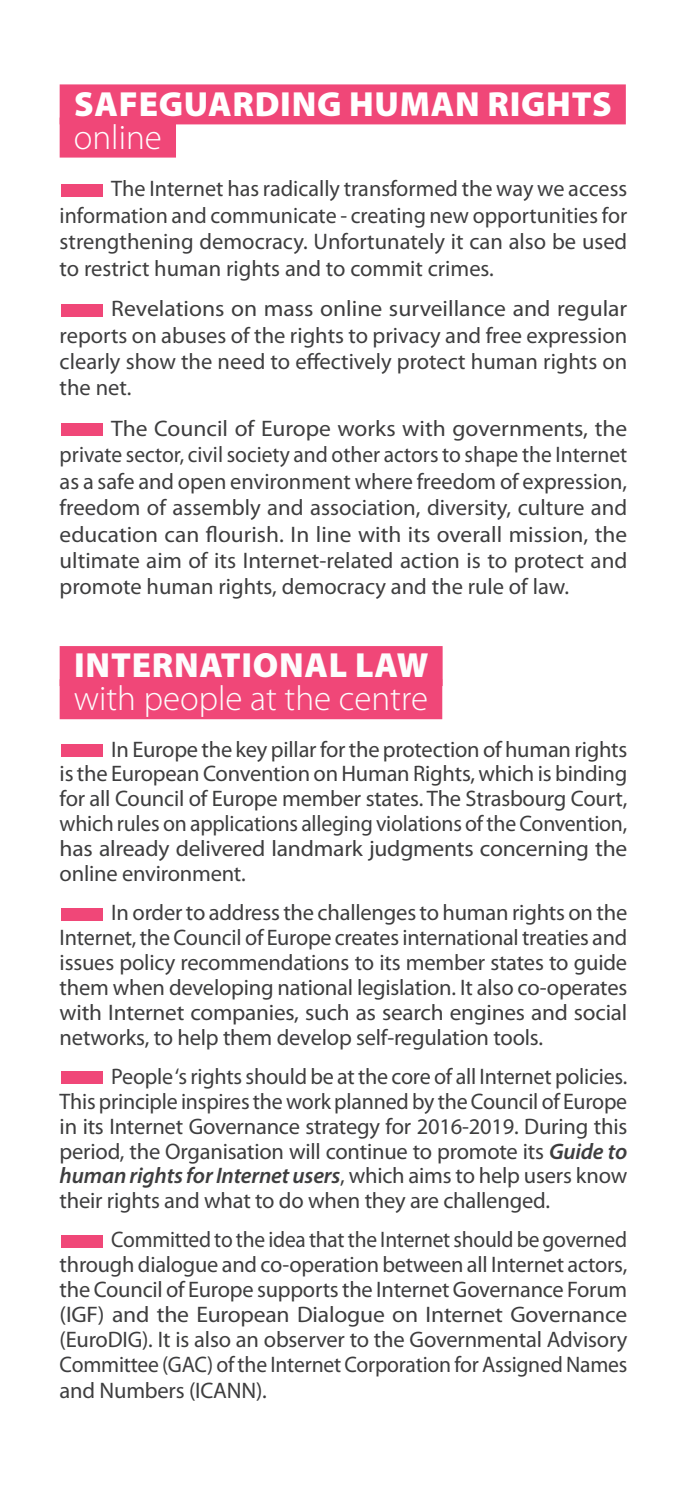
<style>
.page{position:relative;width:687px;height:1487px;background:#fff}
.page>*{position:absolute;margin:0;border:0;box-sizing:border-box;transform-origin:0 0}
.t1{font:900 35px "Myriad Pro";letter-spacing:.02em;color:#fff}
.t2{font:300 35px "Myriad Pro";color:#fdfdfd}
.t3{font:900 35px "Myriad Pro";letter-spacing:.02em;color:#fdfdfd}
.t4{font:300 35px "Myriad Pro";color:#fff}
.t5{font:22.5px/25px "Myriad Pro";letter-spacing:-.01em;color:#3e3e3f;text-align:justify}
.t6{font:22.5px/26.5px "Myriad Pro";letter-spacing:-.01em;color:#3e3e3f;text-align:justify;scale:1.04 1}
.t7{font:22.5px/25px "Myriad Pro";letter-spacing:-.01em;color:#3e3e3f;text-align:justify;scale:.95 1}
.t8{font:22.5px/26.5px "Myriad Pro";letter-spacing:-.01em;color:#3e3e3f;text-align:justify;scale:1.05 1}
.s1{color:#f04778}
.s2{font-weight:600;font-style:italic}
</style>
<div class="page">
<div style="left:60px;top:84px;width:565px;height:40px;background:#f04778"></div>
<div style="left:60px;top:118px;width:116px;height:40px;background:#f04778"></div>
<div style="left:60px;top:646px;width:382px;height:40px;background:#f04778"></div>
<div style="left:60px;top:679px;width:382px;height:40px;background:#f04778"></div>
<h1 class="t1" style="left:74px;top:80px;width:538px">SAFEGUARDING HUMAN RIGHTS</h1>
<h1 class="t4" style="left:74px;top:116px;width:89px">online</h1>
<p class="t5" style="left:60px;top:175px;width:568px;line-height:26.5px"><span class="s1">■</span>The Internet has radically transformed the way we access information and communicate - creating new opportunities for strengthening democracy. Unfortunately it can also be used to restrict human rights and to commit crimes.</p>
<p class="t8" style="left:60px;top:295px;width:541px"><span class="s1">■</span>Revelations on mass online surveillance and regular reports on abuses of the rights to privacy and free expression clearly show the need to effectively protect human rights on the net.</p>
<p class="t6" style="left:60px;top:415px;width:547px"><span class="s1">■</span>The Council of Europe works with governments, the private sector, civil society and other actors to shape the Internet as a safe and open environment where freedom of expression, freedom of assembly and association, diversity, culture and education can flourish. In line with its overall mission, the ultimate aim of its Internet-related action is to protect and promote human rights, democracy and the rule of law.</p>
<h1 class="t3" style="left:74px;top:642px;width:355px">INTERNATIONAL LAW</h1>
<h1 class="t2" style="left:74px;top:678px;width:355px">with people at the centre</h1>
<p class="t5" style="left:60px;top:736px;width:568px"><span class="s1">■</span>In Europe the key pillar for the protection of human rights is the European Convention on Human Rights, which is binding for all Council of Europe member states. The Strasbourg Court, which rules on applications alleging violations of the Convention, has already delivered landmark judgments concerning the online environment.</p>
<p class="t5" style="left:60px;top:900px;width:568px"><span class="s1">■</span>In order to address the challenges to human rights on the Internet, the Council of Europe creates international treaties and issues policy recommendations to its member states to guide them when developing national legislation. It also co-operates with Internet companies, such as search engines and social networks, to help them develop self-regulation tools.</p>
<p class="t5" style="left:60px;top:1063px;width:569px"><span class="s1">■</span>People ‘s rights should be at the core of all Internet policies.<br>This principle inspires the work planned by the Council of Europe in its Internet Governance strategy for 2016-2019. During this period, the Organisation will continue to promote its <span class="s2">Guide to human rights for Internet users</span>, which aims to help users know their rights and what to do when they are challenged.</p>
<p class="t7" style="left:60px;top:1227px;width:598px"><span class="s1">■</span>Committed to the idea that the Internet should be governed through dialogue and co-operation between all Internet actors, the Council of Europe supports the Internet Governance Forum (IGF) and the European Dialogue on Internet Governance (EuroDIG). It is also an observer to the Governmental Advisory Committee (GAC) of the Internet Corporation for Assigned Names and Numbers (ICANN).</p>
</div>
